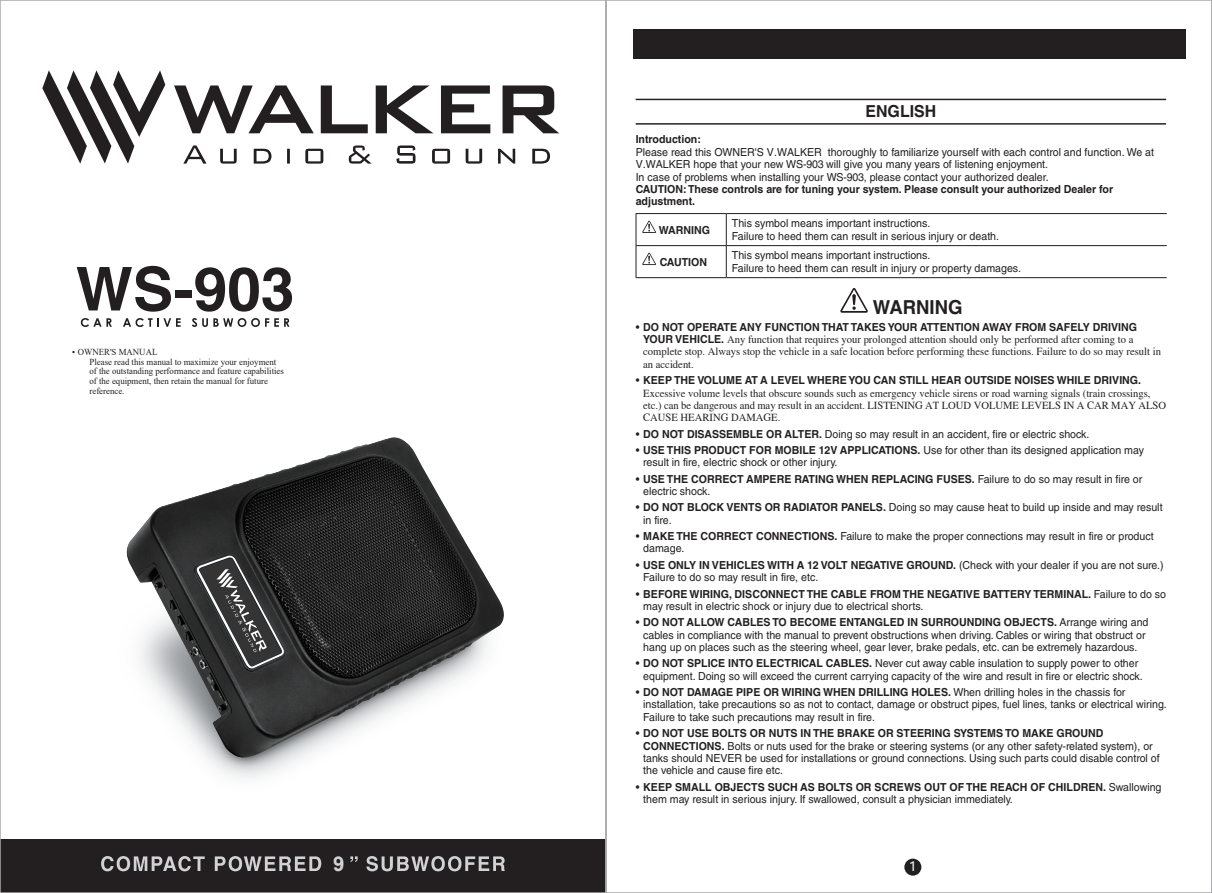
<style>
.page{position:relative;width:1212px;height:893px;background:#fff}
.page>*{position:absolute;margin:0;border:0;box-sizing:border-box;transform-origin:0 0}
.t1{font:700 60.6px "Helvetica";color:#231f20}
.t2{font:700 20.4px "Arial";color:#d1d2d4}
.t3{font:700 19.35px "Helvetica LT Std";color:#231f20;scale:.96 1}
.t4{font:700 16.5px "Helvetica LT Std";color:#231f20;scale:.96 1}
.t5{font:12.9px "Microsoft Ya Hei";color:#fff}
.t6{font:10.95px/12.5px "Helvetica LT Std";color:#231f20;scale:.96 1}
.t7{font:10.95px/12.5px "Times";color:#231f20;scale:.96 1}
.t8{font:700 10.95px/12.5px "Helvetica LT Std";color:#231f20;scale:.96 1}
.t9{font:9.15px/9.8px "Times New Roman";color:#231f20;scale:.96 1}
.s1{font-weight:400}
.s2{font-family:"Helvetica LT Std";font-weight:700}
.s3{font-weight:700}
</style>
<div class="page">
<svg style="left:81px;top:318px;width:31px;height:9px"></svg>
<svg style="left:123px;top:318px;width:58px;height:9px"></svg>
<svg style="left:192px;top:318px;width:97px;height:9px"></svg>
<div style="left:904px;top:859px;width:17px;height:17px;background:#231f20;border-radius:50%"></div>
<img style="left:126px;top:437px;width:378px;height:326px">
<svg style="left:174px;top:85px;width:385px;height:48px"></svg>
<svg style="left:183px;top:145px;width:367px;height:19px"></svg>
<svg style="left:42px;top:70px;width:123px;height:94px"></svg>
<svg style="left:194px;top:555px;width:91px;height:115px;background:#444445"></svg>
<div style="left:0;top:839px;width:606px;height:53px;background:#231f20"></div>
<hr style="left:636px;top:99px;width:530px;height:1px;background:#231f20">
<hr style="left:636px;top:123px;width:530px;height:2px;background:#231f20">
<hr style="left:636px;top:213px;width:90px;height:1px;background:#231f20">
<hr style="left:636px;top:214px;width:1px;height:31px;background:#231f20">
<hr style="left:726px;top:213px;width:441px;height:1px;background:#231f20">
<hr style="left:726px;top:214px;width:1px;height:31px;background:#231f20">
<hr style="left:636px;top:245px;width:90px;height:1px;background:#231f20">
<hr style="left:636px;top:246px;width:1px;height:31px;background:#231f20">
<hr style="left:726px;top:245px;width:441px;height:1px;background:#231f20">
<hr style="left:726px;top:246px;width:1px;height:31px;background:#231f20">
<hr style="left:636px;top:277px;width:90px;height:1px;background:#231f20">
<hr style="left:726px;top:277px;width:441px;height:1px;background:#231f20">
<svg style="left:642px;top:220px;width:14px;height:13px"></svg>
<svg style="left:642px;top:252px;width:14px;height:13px"></svg>
<svg style="left:840px;top:288px;width:28px;height:25px"></svg>
<svg style="left:101px;top:856px;width:104px;height:15px"></svg>
<svg style="left:215px;top:856px;width:106px;height:15px"></svg>
<svg style="left:350px;top:856px;width:8px;height:6px"></svg>
<svg style="left:366px;top:856px;width:139px;height:15px"></svg>
<div style="left:633px;top:29px;width:553px;height:30px;background:#231f20"></div>
<svg style="left:1211px;top:0;width:1px;height:893px"></svg>
<h1 class="t1" style="left:76px;top:252px;width:220px">WS-903</h1>
<p class="t9" style="left:90px;top:347px;width:204px;text-indent:-12px">OWNER'S MANUAL<br>Please read this manual to maximize your enjoyment of the outstanding performance and feature capabilities of the equipment, then retain the manual for future reference.</p>
<h2 class="t2" style="left:333px;top:850px;width:13px">9</h2>
<h3 class="t4" style="left:865px;top:101px;width:75px">ENGLISH</h3>
<p class="t8" style="left:636px;top:133px;width:69px">Introduction:</p>
<p class="t6" style="left:636px;top:146px;width:541px">Please read this OWNER'S V.WALKER thoroughly to familiarize yourself with each control and function. We at<br>V.WALKER hope that your new WS-903 will give you many years of listening enjoyment.<br>In case of problems when installing your WS-903, please contact your authorized dealer.</p>
<p class="t8" style="left:636px;top:183px;width:499px">CAUTION:These controls are for tuning your system. Please consult your authorized Dealer for adjustment.</p>
<p class="t8" style="left:659px;top:224px;width:55px">WARNING</p>
<p class="t6" style="left:732px;top:217px;width:280px">This symbol means important instructions.<br>Failure to heed them can result in serious injury or death.</p>
<p class="t8" style="left:660px;top:256px;width:51px">CAUTION</p>
<p class="t6" style="left:732px;top:249px;width:303px">This symbol means important instructions.<br>Failure to heed them can result in injury or property damages.</p>
<h3 class="t3" style="left:873px;top:296px;width:95px">WARNING</h3>
<p class="t8" style="left:636px;top:320px;width:524px"><span class="s1">•</span> DO NOT OPERATE ANY FUNCTION THAT TAKES YOUR ATTENTION AWAY FROM SAFELY DRIVING</p>
<p class="t7" style="left:643px;top:333px;width:541px"><span class="s2">YOUR VEHICLE.</span> Any function that requires your prolonged attention should only be performed after coming to a complete stop. Always stop the vehicle in a safe location before performing these functions. Failure to do so may result in an accident.</p>
<p class="t8" style="left:636px;top:374px;width:528px"><span class="s1">•</span> KEEP THE VOLUME AT A LEVEL WHERE YOU CAN STILL HEAR OUTSIDE NOISES WHILE DRIVING.</p>
<p class="t7" style="left:643px;top:387px;width:546px">Excessive volume levels that obscure sounds such as emergency vehicle sirens or road warning signals (train crossings, etc.) can be dangerous and may result in an accident. LISTENING AT LOUD VOLUME LEVELS IN A CAR MAY ALSO<br>CAUSE HEARING DAMAGE.</p>
<p class="t6" style="left:636px;top:428px;width:474px">• <span class="s3">DO NOT DISASSEMBLE OR ALTER.</span> Doing so may result in an accident, fire or electric shock.</p>
<p class="t6" style="left:643px;top:444px;width:523px;text-indent:-8px">• <span class="s3">USE THIS PRODUCT FOR MOBILE 12V APPLICATIONS.</span> Use for other than its designed application may result in fire, electric shock or other injury.</p>
<p class="t6" style="left:643px;top:473px;width:521px;text-indent:-8px">• <span class="s3">USE THE CORRECT AMPERE RATING WHEN REPLACING FUSES.</span> Failure to do so may result in fire or electric shock.</p>
<p class="t6" style="left:643px;top:501px;width:542px;text-indent:-8px">• <span class="s3">DO NOT BLOCK VENTS OR RADIATOR PANELS.</span> Doing so may cause heat to build up inside and may result in fire.</p>
<p class="t6" style="left:643px;top:530px;width:533px;text-indent:-8px">• <span class="s3">MAKE THE CORRECT CONNECTIONS.</span> Failure to make the proper connections may result in fire or product damage.</p>
<p class="t6" style="left:643px;top:559px;width:544px;text-indent:-8px">• <span class="s3">USE ONLY IN VEHICLES WITH A 12 VOLT NEGATIVE GROUND.</span> (Check with your dealer if you are not sure.)<br>Failure to do so may result in fire, etc.</p>
<p class="t6" style="left:643px;top:587px;width:546px;text-indent:-8px">• <span class="s3">BEFORE WIRING, DISCONNECT THE CABLE FROM THE NEGATIVE BATTERY TERMINAL.</span> Failure to do so may result in electric shock or injury due to electrical shorts.</p>
<p class="t6" style="left:636px;top:616px;width:536px;text-align:center">• <span class="s3">DO NOT ALLOW CABLES TO BECOME ENTANGLED IN SURROUNDING OBJECTS.</span> Arrange wiring and cables in compliance with the manual to prevent obstructions when driving. Cables or wiring that obstruct or hang up on places such as the steering wheel, gear lever, brake pedals, etc. can be extremely hazardous.</p>
<p class="t6" style="left:643px;top:657px;width:522px;text-indent:-8px">• <span class="s3">DO NOT SPLICE INTO ELECTRICAL CABLES.</span> Never cut away cable insulation to supply power to other equipment. Doing so will exceed the current carrying capacity of the wire and result in fire or electric shock.</p>
<p class="t6" style="left:643px;top:686px;width:547px;text-indent:-8px">• <span class="s3">DO NOT DAMAGE PIPE OR WIRING WHEN DRILLING HOLES.</span> When drilling holes in the chassis for installation, take precautions so as not to contact, damage or obstruct pipes, fuel lines, tanks or electrical wiring.<br>Failure to take such precautions may result in fire.</p>
<p class="t6" style="left:643px;top:727px;width:539px;text-indent:-8px">• <span class="s3">DO NOT USE BOLTS OR NUTS IN THE BRAKE OR STEERING SYSTEMS TO MAKE GROUND CONNECTIONS.</span> Bolts or nuts used for the brake or steering systems (or any other safety-related system), or tanks should NEVER be used for installations or ground connections. Using such parts could disable control of the vehicle and cause fire etc.</p>
<p class="t6" style="left:643px;top:781px;width:541px;text-indent:-8px">• <span class="s3">KEEP SMALL OBJECTS SUCH AS BOLTS OR SCREWS OUT OF THE REACH OF CHILDREN.</span> Swallowing them may result in serious injury. If swallowed, consult a physician immediately.</p>
<p class="t5" style="left:909px;top:858px;width:9px">1</p>
</div>
